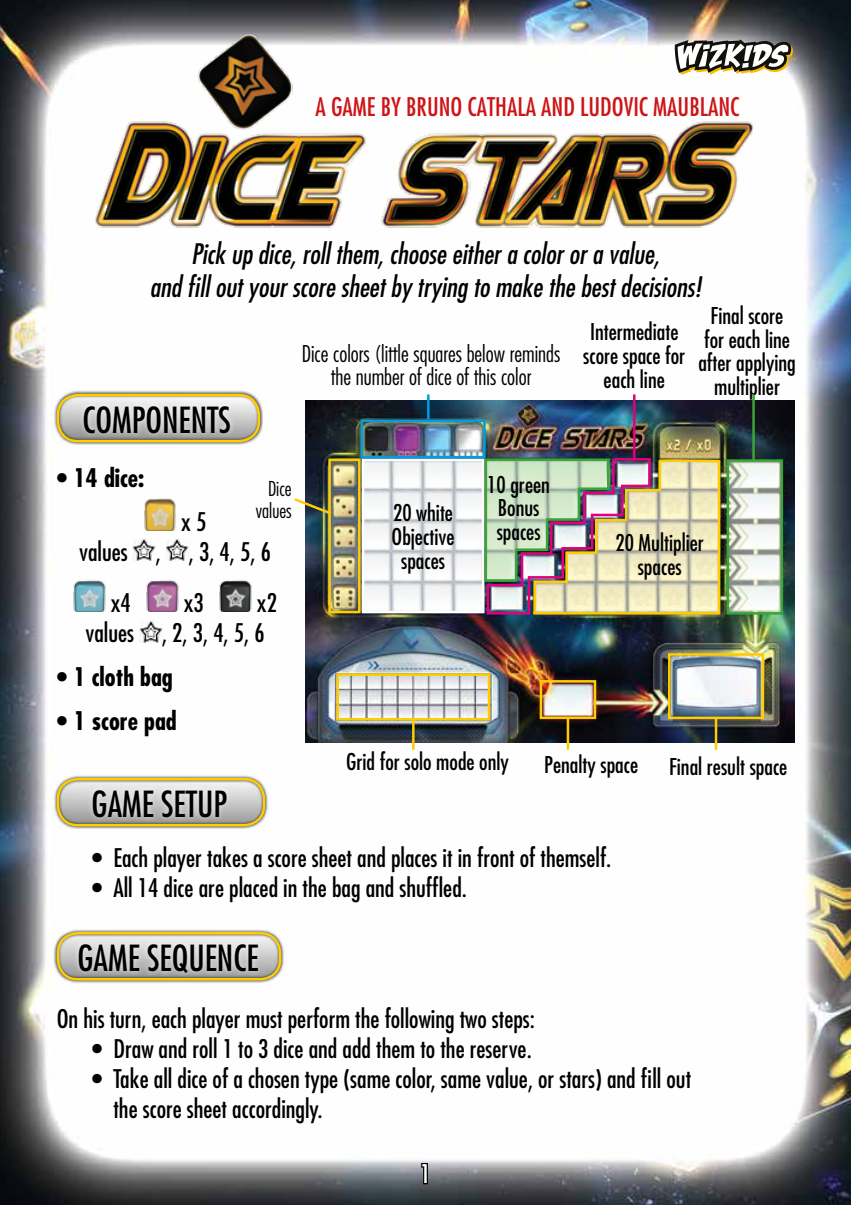
<style>
.page{position:relative;width:851px;height:1205px;background:#fff}
.page>*{position:absolute;margin:0;border:0;box-sizing:border-box;transform-origin:0 0}
.t1{font:condensed 35px "Futura Std";color:#000}
.t2{font:italic condensed 27.5px/33px "Futura Std";color:#000;text-align:center}
.t3{font:condensed 25px/30px "Futura Std";color:#000}
.t4{font:condensed 25px "Futura Std";color:#cd1417}
.t5{font:700 condensed 25px "Futura Std";color:#000}
.t6{font:condensed 25px "Futura Std";color:#fff}
.t7{font:condensed 22.5px/23.8px "Futura Std";color:#000;text-align:center}
.t8{font:300 condensed 22.5px/23.8px "Futura Std";color:#000;text-align:center}
.t9{font:300 condensed 20px/22.5px "Futura Std";color:#000;text-align:right}
</style>
<div class="page">
<img style="left:0;top:0;width:850px;height:1205px">
<svg style="left:420px;top:1161px;width:9px;height:24px"></svg>
<img style="left:306px;top:401px;width:488px;height:342px">
<img style="left:76px;top:27px;width:678px;height:219px">
<svg style="left:54px;top:390px;width:209px;height:55px"></svg>
<div style="left:57px;top:394px;width:203px;height:48px;border:2px solid #fc0;border-radius:20px"></div>
<img style="left:144px;top:496px;width:32px;height:35px">
<img style="left:133px;top:539px;width:23px;height:22px">
<img style="left:166px;top:539px;width:23px;height:22px">
<img style="left:73px;top:578px;width:32px;height:34px">
<img style="left:146px;top:578px;width:32px;height:34px">
<img style="left:219px;top:578px;width:32px;height:34px">
<img style="left:139px;top:620px;width:23px;height:22px">
<svg style="left:54px;top:774px;width:214px;height:55px"></svg>
<div style="left:57px;top:778px;width:208px;height:48px;border:2px solid #fc0;border-radius:20px"></div>
<svg style="left:53px;top:928px;width:231px;height:55px"></svg>
<div style="left:57px;top:932px;width:224px;height:48px;border:2px solid #fc0;border-radius:20px"></div>
<svg style="left:335px;top:672px;width:156px;height:50px"></svg>
<hr style="left:412px;top:719px;width:2px;height:31px;background:#fc0">
<img style="left:538px;top:679px;width:59px;height:41px">
<img style="left:666px;top:652px;width:99px;height:68px">
<hr style="left:566px;top:718px;width:3px;height:32px;background:#fc0">
<hr style="left:714px;top:718px;width:3px;height:32px;background:#fc0">
<hr style="left:427px;top:394px;width:2px;height:25px;background:#009ddf">
<hr style="left:752px;top:394px;width:2px;height:67px;background:#3ba536">
<img style="left:292px;top:418px;width:492px;height:198px">
<hr style="left:633px;top:394px;width:2px;height:65px;background:#e2007c">
<svg style="left:674px;top:39px;width:121px;height:36px"></svg>
<p class="t4" style="left:315px;top:91px;width:425px">A GAME BY BRUNO CATHALA AND LUDOVIC MAUBLANC</p>
<p class="t2" style="left:150px;top:238px;width:553px">Pick up dice, roll them, choose either a color or a value,<br>and fill out your score sheet by trying to make the best decisions!</p>
<h1 class="t1" style="left:83px;top:399px;width:150px">COMPONENTS</h1>
<p class="t5" style="left:57px;top:462px;width:89px">• 14 dice:</p>
<p class="t3" style="left:79px;top:506px;width:193px;text-indent:102px">x 5<br>values , , 3, 4, 5, 6</p>
<p class="t3" style="left:111px;top:587px;width:22px">x4</p>
<p class="t3" style="left:184px;top:587px;width:22px">x3</p>
<p class="t9" style="left:256px;top:477px;width:37px">Dice values</p>
<p class="t3" style="left:85px;top:587px;width:193px;text-indent:171px">x2 values , 2, 3, 4, 5, 6</p>
<p class="t5" style="left:57px;top:661px;width:118px">• 1 cloth bag</p>
<p class="t5" style="left:57px;top:705px;width:121px">• 1 score pad</p>
<p class="t8" style="left:302px;top:341px;width:260px">Dice colors (little squares below reminds the number of dice of this color</p>
<p class="t7" style="left:583px;top:320px;width:104px">Intermediate score space for each line</p>
<p class="t7" style="left:698px;top:304px;width:99px">Final score for each line after applying multiplier</p>
<p class="t7" style="left:391px;top:501px;width:64px">20 white<br>Objective spaces</p>
<p class="t7" style="left:487px;top:472px;width:64px">10 green<br>Bonus spaces</p>
<p class="t7" style="left:615px;top:530px;width:90px">20 Multiplier spaces</p>
<p class="t7" style="left:346px;top:749px;width:164px">Grid for solo mode only</p>
<p class="t7" style="left:544px;top:753px;width:95px">Penalty space</p>
<p class="t7" style="left:669px;top:755px;width:120px">Final result space</p>
<h1 class="t1" style="left:92px;top:783px;width:137px">GAME SETUP</h1>
<p class="t3" style="left:92px;top:842px;width:520px">• Each player takes a score sheet and places it in front of themself.</p>
<p class="t3" style="left:92px;top:872px;width:376px">• All 14 dice are placed in the bag and shuffled.</p>
<h1 class="t1" style="left:77px;top:937px;width:182px">GAME SEQUENCE</h1>
<p class="t3" style="left:57px;top:1003px;width:479px">On his turn, each player must perform the following two steps:</p>
<p class="t3" style="left:92px;top:1033px;width:441px">• Draw and roll 1 to 3 dice and add them to the reserve.</p>
<p class="t3" style="left:113px;top:1063px;width:579px;text-indent:-21px">• Take all dice of a chosen type (same color, same value, or stars) and fill out the score sheet accordingly.</p>
<p class="t6" style="left:420px;top:1159px;width:12px">1</p>
</div>
